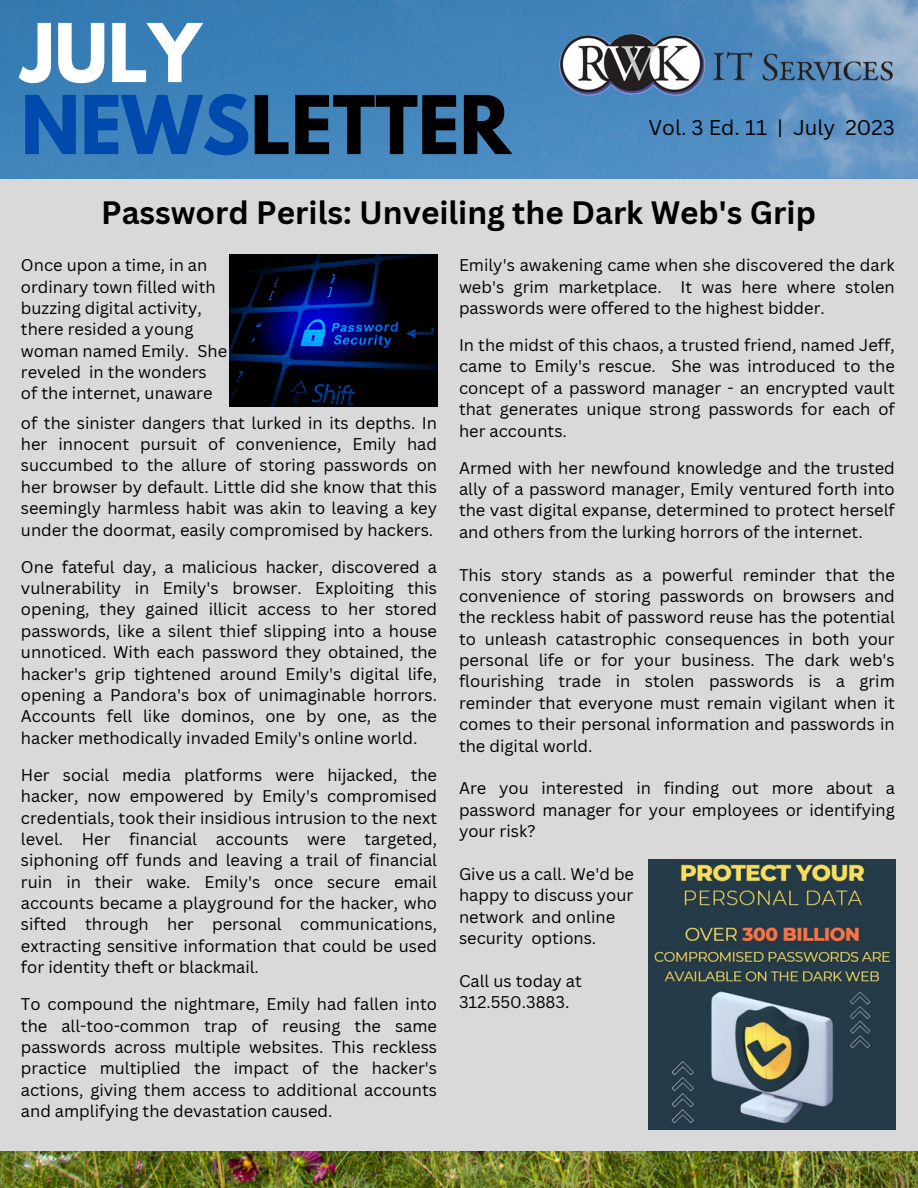
<style>
.page{position:relative;width:918px;height:1188px;background:#fff}
.page>*{position:absolute;margin:0;border:0;box-sizing:border-box;transform-origin:0 0}
.t1{font:700 71.7px "League Spartan";color:#000}
.t2{font:700 71.7px "League Spartan";color:#fff}
.t3{font:700 31.5px "Canva Sans";color:#000}
.t4{font:20.7px "Canva Sans";color:#000}
.t5{font:16.5px/21.3px "Canva Sans";color:#000;text-align:justify}
.s1{color:#004aad}
</style>
<div class="page">
<img style="left:0;top:0;width:918px;height:1188px">
<img style="left:560px;top:32px;width:335px;height:69px">
<div style="left:0;top:179px;width:918px;height:971px;background:#d9d9d9"></div>
<img style="left:649px;top:860px;width:246px;height:270px">
<img style="left:229px;top:255px;width:208px;height:152px">
<p class="t2" style="left:21px;top:18px;width:182px">JULY</p>
<p class="t1" style="left:21px;top:90px;width:491px"><span class="s1">NEWS</span>LETTER</p>
<p class="t4" style="left:648px;top:113px;width:248px">Vol. 3 Ed. 11 | July 2023</p>
<p class="t3" style="left:101px;top:190px;width:716px">Password Perils: Unveiling the Dark Web's Grip</p>
<p class="t5" style="left:459px;top:254px;width:437px">Emily's awakening came when she discovered the dark web's grim marketplace. It was here where stolen passwords were offered to the highest bidder.</p>
<p class="t5" style="left:459px;top:334px;width:437px">In the midst of this chaos, a trusted friend, named Jeff, came to Emily's rescue. She was introduced to the concept of a password manager - an encrypted vault that generates unique strong passwords for each of her accounts.</p>
<p class="t5" style="left:459px;top:457px;width:437px">Armed with her newfound knowledge and the trusted ally of a password manager, Emily ventured forth into the vast digital expanse, determined to protect herself and others from the lurking horrors of the internet.</p>
<p class="t5" style="left:459px;top:563px;width:437px">This story stands as a powerful reminder that the convenience of storing passwords on browsers and the reckless habit of password reuse has the potential to unleash catastrophic consequences in both your personal life or for your business. The dark web's flourishing trade in stolen passwords is a grim reminder that everyone must remain vigilant when it comes to their personal information and passwords in the digital world.</p>
<p class="t5" style="left:459px;top:777px;width:437px">Are you interested in finding out more about a password manager for your employees or identifying your risk?</p>
<p class="t5" style="left:459px;top:863px;width:177px">Give us a call. We'd be</p>
<p class="t5" style="left:459px;top:884px;width:176px">happy to discuss your</p>
<p class="t5" style="left:459px;top:905px;width:158px">network and online</p>
<p class="t5" style="left:459px;top:927px;width:139px">security options.</p>
<p class="t5" style="left:459px;top:970px;width:124px">Call us today at</p>
<p class="t5" style="left:459px;top:991px;width:112px">312.550.3883.</p>
<p class="t5" style="left:21px;top:254px;width:188px">Once upon a time, in an</p>
<p class="t5" style="left:21px;top:275px;width:196px">ordinary town filled with</p>
<p class="t5" style="left:21px;top:297px;width:183px">buzzing digital activity,</p>
<p class="t5" style="left:21px;top:318px;width:174px">there resided a young</p>
<p class="t5" style="left:21px;top:340px;width:208px">woman named Emily. She</p>
<p class="t5" style="left:21px;top:361px;width:187px">reveled in the wonders</p>
<p class="t5" style="left:21px;top:382px;width:193px">of the internet, unaware</p>
<p class="t5" style="left:21px;top:412px;width:418px">of the sinister dangers that lurked in its depths. In her innocent pursuit of convenience, Emily had succumbed to the allure of storing passwords on her browser by default. Little did she know that this seemingly harmless habit was akin to leaving a key under the doormat, easily compromised by hackers.</p>
<p class="t5" style="left:21px;top:556px;width:418px">One fateful day, a malicious hacker, discovered a vulnerability in Emily's browser. Exploiting this opening, they gained illicit access to her stored passwords, like a silent thief slipping into a house unnoticed. With each password they obtained, the hacker's grip tightened around Emily's digital life, opening a Pandora's box of unimaginable horrors.<br>Accounts fell like dominos, one by one, as the hacker methodically invaded Emily's online world.</p>
<p class="t5" style="left:21px;top:764px;width:418px">Her social media platforms were hijacked, the hacker, now empowered by Emily's compromised credentials, took their insidious intrusion to the next level. Her financial accounts were targeted, siphoning off funds and leaving a trail of financial ruin in their wake. Emily's once secure email accounts became a playground for the hacker, who sifted through her personal communications, extracting sensitive information that could be used for identity theft or blackmail.</p>
<p class="t5" style="left:21px;top:993px;width:418px">To compound the nightmare, Emily had fallen into the all-too-common trap of reusing the same passwords across multiple websites. This reckless practice multiplied the impact of the hacker's actions, giving them access to additional accounts and amplifying the devastation caused.</p>
</div>
